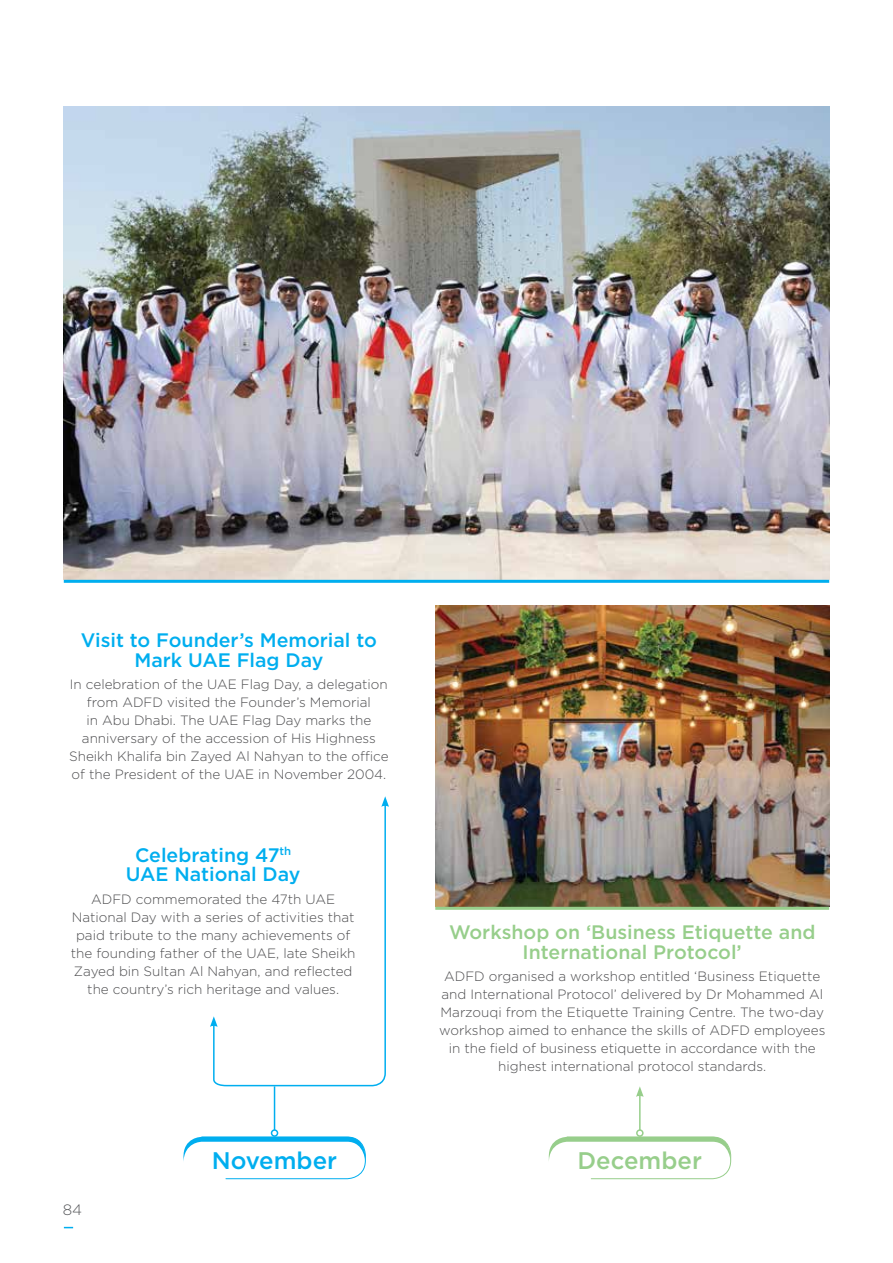
<style>
.page{position:relative;width:893px;height:1263px;background:#fff}
.page>*{position:absolute;margin:0;border:0;box-sizing:border-box;transform-origin:0 0}
.t1{font:500 24px "Gotham";color:#00aeef}
.t2{font:500 24px "Gotham";color:#97ce8b}
.t3{font:500 19.5px/19.5px "Gotham";color:#00aeef;text-align:center}
.t4{font:500 19.5px/19.5px "Gotham";color:#97ce8b;text-align:center}
.t5{font:300 15px "Gotham";color:#55575a}
.t6{font:300 13.5px/18px "Gotham";color:#4d4d4f;text-align:center}
</style>
<div class="page">
<img style="left:64px;top:106px;width:765px;height:474px">
<hr style="left:274px;top:1086px;width:1px;height:44px;background:#00aeef">
<div style="left:271px;top:1129px;width:7px;height:8px;border:2px solid #00aeef;border-radius:50%"></div>
<hr style="left:639px;top:1094px;width:2px;height:36px;background:#97ce8b">
<div style="left:636px;top:1129px;width:8px;height:8px;border:2px solid #97ce8b;border-radius:50%"></div>
<svg style="left:636px;top:1086px;width:8px;height:11px"></svg>
<svg style="left:183px;top:1136px;width:183px;height:43px"></svg>
<svg style="left:548px;top:1136px;width:184px;height:43px"></svg>
<svg style="left:213px;top:807px;width:173px;height:280px"></svg>
<svg style="left:210px;top:1016px;width:8px;height:11px"></svg>
<svg style="left:381px;top:796px;width:8px;height:11px"></svg>
<img style="left:435px;top:605px;width:394px;height:302px">
<hr style="left:435px;top:907px;width:394px;height:3px;background:#97ce8b">
<hr style="left:64px;top:580px;width:765px;height:3px;background:#00aeef">
<h2 class="t3" style="left:81px;top:630px;width:298px">Visit to Founder’s Memorial to<br>Mark UAE Flag Day</h2>
<p class="t6" style="left:69px;top:675px;width:321px">In celebration of the UAE Flag Day, a delegation from ADFD visited the Founder’s Memorial<br>in Abu Dhabi. The UAE Flag Day marks the anniversary of the accession of His Highness Sheikh Khalifa bin Zayed Al Nahyan to the office of the President of the UAE in November 2004.</p>
<h2 class="t3" style="left:126px;top:845px;width:176px">Celebrating 47<sup>th<br></sup>UAE National Day</h2>
<p class="t6" style="left:71px;top:889px;width:286px">ADFD commemorated the 47th UAE National Day with a series of activities that paid tribute to the many achievements of the founding father of the UAE, late Sheikh Zayed bin Sultan Al Nahyan, and reflected the country’s rich heritage and values.</p>
<h2 class="t4" style="left:449px;top:922px;width:368px">Workshop on ‘Business Etiquette and<br>International Protocol’</h2>
<p class="t6" style="left:439px;top:967px;width:388px">ADFD organised a workshop entitled ‘Business Etiquette and International Protocol’ delivered by Dr Mohammed Al Marzouqi from the Etiquette Training Centre. The two-day workshop aimed to enhance the skills of ADFD employees in the field of business etiquette in accordance with the highest international protocol standards.</p>
<p class="t5" style="left:63px;top:1201px;width:21px">84</p>
<h1 class="t1" style="left:212px;top:1144px;width:127px">November</h1>
<h1 class="t2" style="left:577px;top:1144px;width:126px">December</h1>
</div>
